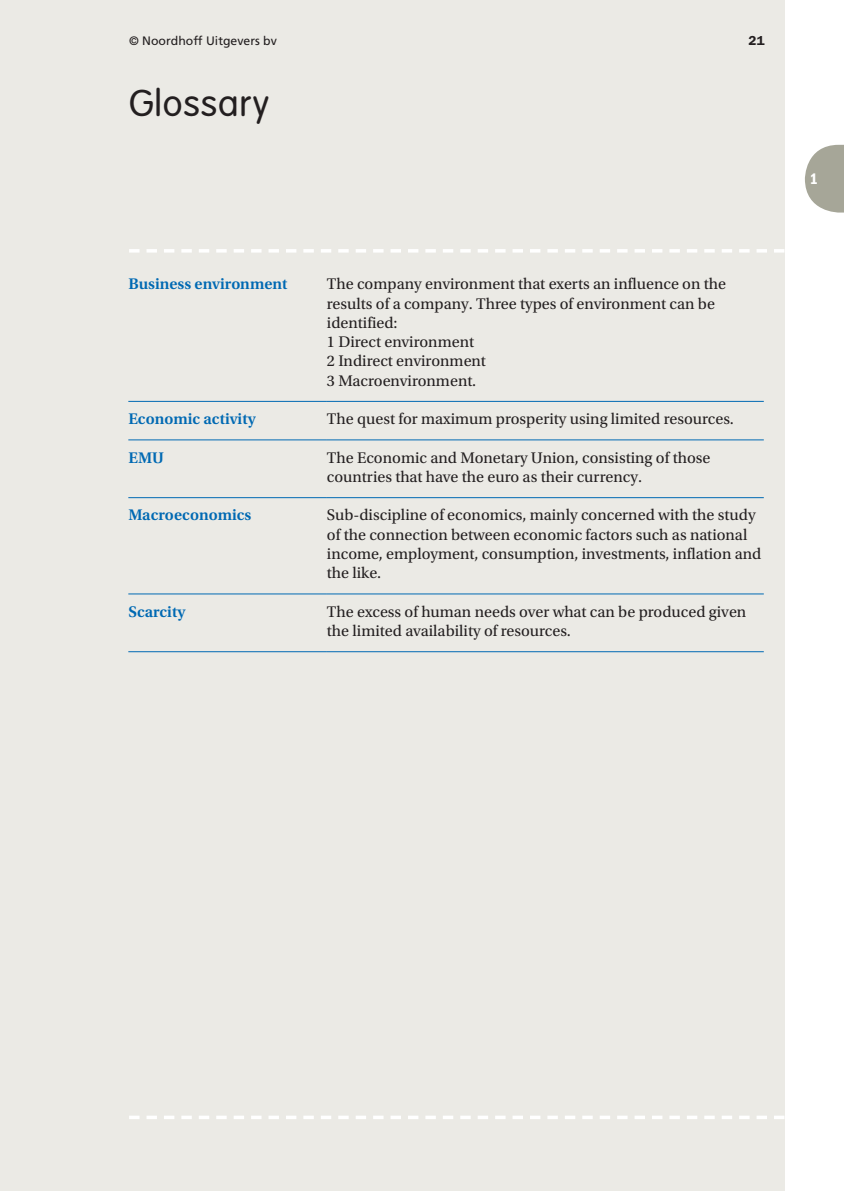
<style>
.page{position:relative;width:844px;height:1191px;background:#fff}
.page>*{position:absolute;margin:0;border:0;box-sizing:border-box;transform-origin:0 0}
.t1{font:300 36.75px "VAG Rounded Std";letter-spacing:.025em;color:#231f20}
.t2{font:16.1px/19.2px "Utopia Std";color:#231f20}
.t3{font:600 16.1px "Utopia Std";color:#0069b3}
.t4{font:15.75px "ITC Franklin Gothic Std Dm Cd";color:#fff}
.t5{font:600 13.12px "ITC Franklin Gothic Std";color:#231f20}
.t6{font:12.25px "Frutiger LT Std";color:#231f20}
</style>
<div class="page">
<svg style="left:805px;top:145px;width:38px;height:67px"></svg>
<div style="left:0;top:0;width:784px;height:1191px;background:#ebeae5"></div>
<svg style="left:129px;top:249px;width:655px;height:3px"></svg>
<hr style="left:128px;top:401px;width:199px;height:1px;background:#0069b3">
<hr style="left:327px;top:401px;width:436px;height:1px;background:#0069b3">
<hr style="left:128px;top:439px;width:199px;height:1px;background:#0069b3">
<hr style="left:327px;top:439px;width:436px;height:1px;background:#0069b3">
<hr style="left:128px;top:497px;width:199px;height:1px;background:#0069b3">
<hr style="left:327px;top:497px;width:436px;height:1px;background:#0069b3">
<hr style="left:128px;top:593px;width:199px;height:1px;background:#0069b3">
<hr style="left:327px;top:593px;width:436px;height:1px;background:#0069b3">
<hr style="left:128px;top:651px;width:199px;height:1px;background:#0069b3">
<hr style="left:327px;top:651px;width:436px;height:1px;background:#0069b3">
<svg style="left:129px;top:1116px;width:655px;height:3px"></svg>
<p class="t6" style="left:129px;top:35px;width:149px">© Noordhoff Uitgevers bv</p>
<h1 class="t1" style="left:129px;top:87px;width:141px">Glossary</h1>
<p class="t5" style="left:748px;top:35px;width:18px">21</p>
<p class="t3" style="left:128px;top:278px;width:161px">Business environment</p>
<p class="t2" style="left:327px;top:276px;width:400px">The company environment that exerts an influence on the</p>
<p class="t2" style="left:327px;top:295px;width:389px">results of a company. Three types of environment can be</p>
<p class="t2" style="left:327px;top:314px;width:72px">identified:</p>
<p class="t2" style="left:338px;top:334px;width:137px">Direct environment</p>
<p class="t2" style="left:338px;top:353px;width:149px">Indirect environment</p>
<p class="t2" style="left:338px;top:372px;width:139px">Macroenvironment.</p>
<p class="t3" style="left:128px;top:412px;width:129px">Economic activity</p>
<p class="t2" style="left:327px;top:411px;width:408px">The quest for maximum prosperity using limited resources.</p>
<p class="t3" style="left:128px;top:451px;width:37px">EMU</p>
<p class="t2" style="left:327px;top:449px;width:385px">The Economic and Monetary Union, consisting of those countries that have the euro as their currency.</p>
<p class="t3" style="left:128px;top:509px;width:125px">Macroeconomics</p>
<p class="t2" style="left:327px;top:507px;width:436px">Sub-discipline of economics, mainly concerned with the study of the connection between economic factors such as national income, employment, consumption, investments, inflation and the like.</p>
<p class="t3" style="left:128px;top:605px;width:59px">Scarcity</p>
<p class="t2" style="left:327px;top:603px;width:421px">The excess of human needs over what can be produced given the limited availability of resources.</p>
<p class="t4" style="left:809px;top:172px;width:10px">1</p>
</div>
